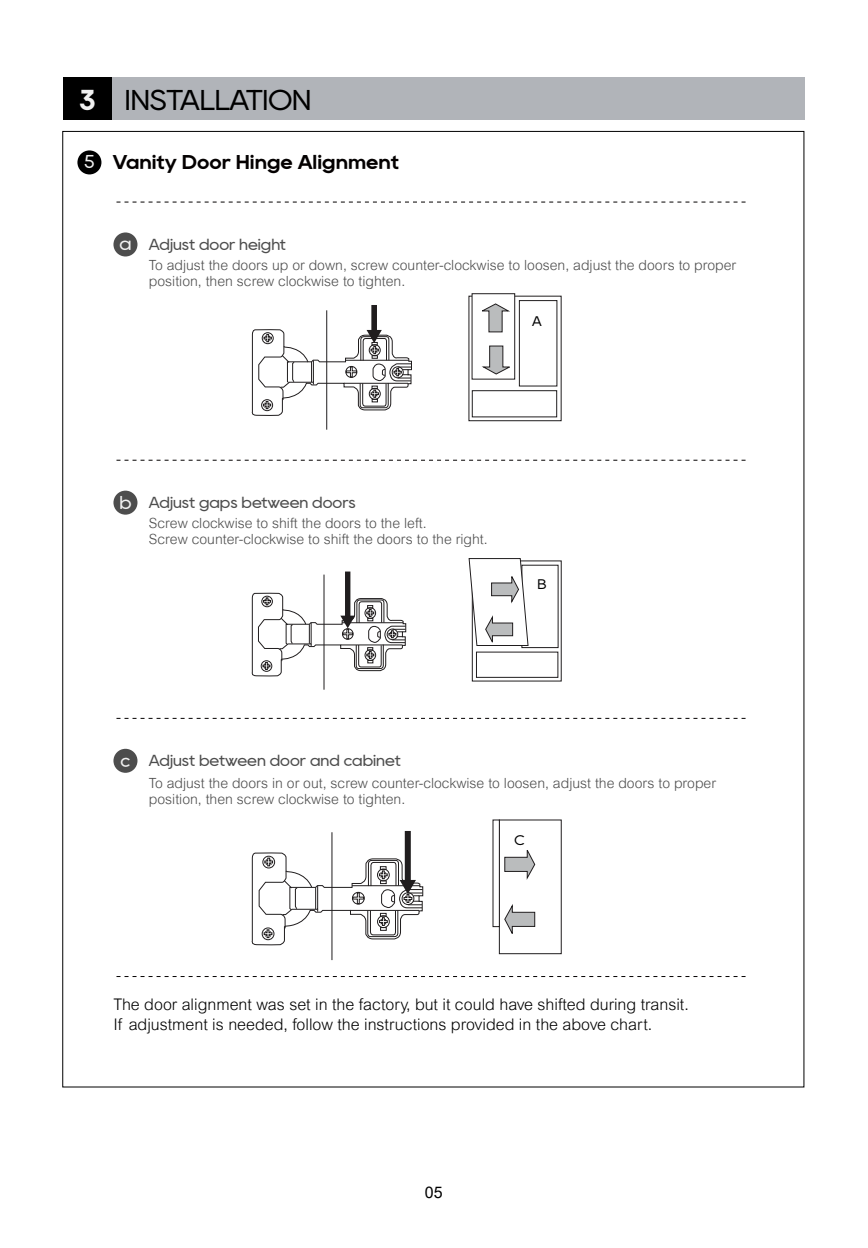
<style>
.page{position:relative;width:868px;height:1248px;background:#fff}
.page>*{position:absolute;margin:0;border:0;box-sizing:border-box;transform-origin:0 0}
.t1{font:28.6px "Rany";color:#000}
.t2{font:700 20px "Rany";color:#040000}
.t3{font:300 16px/20px "Arial";color:#000}
.t4{font:16px "Rany";color:#4d4d4d}
.t5{font:16px "Arial";color:#000}
.t6{font:300 14px/16px "Arial";color:#4d4d4d}
.t7{font:14px "Rany";color:#000}
.s1{font-weight:700;color:#f1f1f1}
.s2{font-weight:400;font-size:18.6px;color:#f1f1f1}
.s3{font-size:18.6px;color:#f1f1f1}
</style>
<div class="page">
<div style="left:77px;top:150px;width:24px;height:24px;background:#000;border-radius:50%"></div>
<div style="left:63px;top:77px;width:49px;height:42px;background:#000"></div>
<div style="left:112px;top:77px;width:692px;height:42px;background:#b1b4b9"></div>
<div style="left:113px;top:232px;width:24px;height:24px;background:#4d4d4d;border-radius:50%"></div>
<div style="left:113px;top:490px;width:24px;height:24px;background:#4d4d4d;border-radius:50%"></div>
<div style="left:113px;top:748px;width:24px;height:24px;background:#4d4d4d;border-radius:50%"></div>
<svg style="left:116px;top:202px;width:629px;height:1px"></svg>
<svg style="left:116px;top:460px;width:629px;height:1px"></svg>
<svg style="left:116px;top:718px;width:629px;height:1px"></svg>
<svg style="left:116px;top:976px;width:629px;height:1px"></svg>
<div style="left:471px;top:293px;width:44px;height:86px;background:#fff;border:1px solid #201d1e"></div>
<div style="left:519px;top:300px;width:38px;height:86px;border:1px solid #201d1e"></div>
<div style="left:472px;top:390px;width:85px;height:27px;border:1px solid #201d1e"></div>
<svg style="left:482px;top:303px;width:28px;height:29px"></svg>
<svg style="left:482px;top:345px;width:28px;height:29px"></svg>
<hr style="left:326px;top:310px;width:1px;height:119px;background:#201d1e">
<svg style="left:251px;top:305px;width:161px;height:111px"></svg>
<svg style="left:468px;top:558px;width:60px;height:88px"></svg>
<hr style="left:323px;top:574px;width:1px;height:115px;background:#201d1e">
<svg style="left:251px;top:571px;width:155px;height:105px"></svg>
<hr style="left:331px;top:832px;width:1px;height:128px;background:#201d1e">
<svg style="left:251px;top:831px;width:172px;height:114px"></svg>
<svg style="left:504px;top:850px;width:31px;height:30px"></svg>
<svg style="left:504px;top:904px;width:31px;height:30px"></svg>
<div style="left:499px;top:819px;width:62px;height:134px;border:1px solid #201d1e"></div>
<svg style="left:492px;top:819px;width:7px;height:107px"></svg>
<h1 class="t1" style="left:79px;top:86px;width:234px"><span class="s1">3</span> INSTALLATION</h1>
<h2 class="t2" style="left:84px;top:152px;width:316px"><span class="s2">5</span> Vanity Door Hinge Alignment</h2>
<p class="t4" style="left:119px;top:236px;width:168px"><span class="s3">a</span> Adjust door height</p>
<p class="t6" style="left:149px;top:257px;width:589px">To adjust the doors up or down, screw counter-clockwise to loosen, adjust the doors to proper position, then screw clockwise to tighten.</p>
<p class="t7" style="left:532px;top:314px;width:11px">A</p>
<p class="t4" style="left:119px;top:494px;width:238px"><span class="s3">b</span> Adjust gaps between doors</p>
<p class="t6" style="left:149px;top:515px;width:340px">Screw clockwise to shift the doors to the left.<br>Screw counter-clockwise to shift the doors to the right.</p>
<p class="t7" style="left:537px;top:578px;width:10px">B</p>
<p class="t4" style="left:120px;top:752px;width:282px"><span class="s3">c</span> Adjust between door and cabinet</p>
<p class="t6" style="left:149px;top:775px;width:568px">To adjust the doors in or out, screw counter-clockwise to loosen, adjust the doors to proper position, then screw clockwise to tighten.</p>
<p class="t7" style="left:514px;top:833px;width:12px">C</p>
<p class="t3" style="left:113px;top:994px;width:576px">The door alignment was set in the factory, but it could have shifted during transit.<br>If adjustment is needed, follow the instructions provided in the above chart.</p>
<p class="t5" style="left:425px;top:1180px;width:19px">05</p>
</div>
